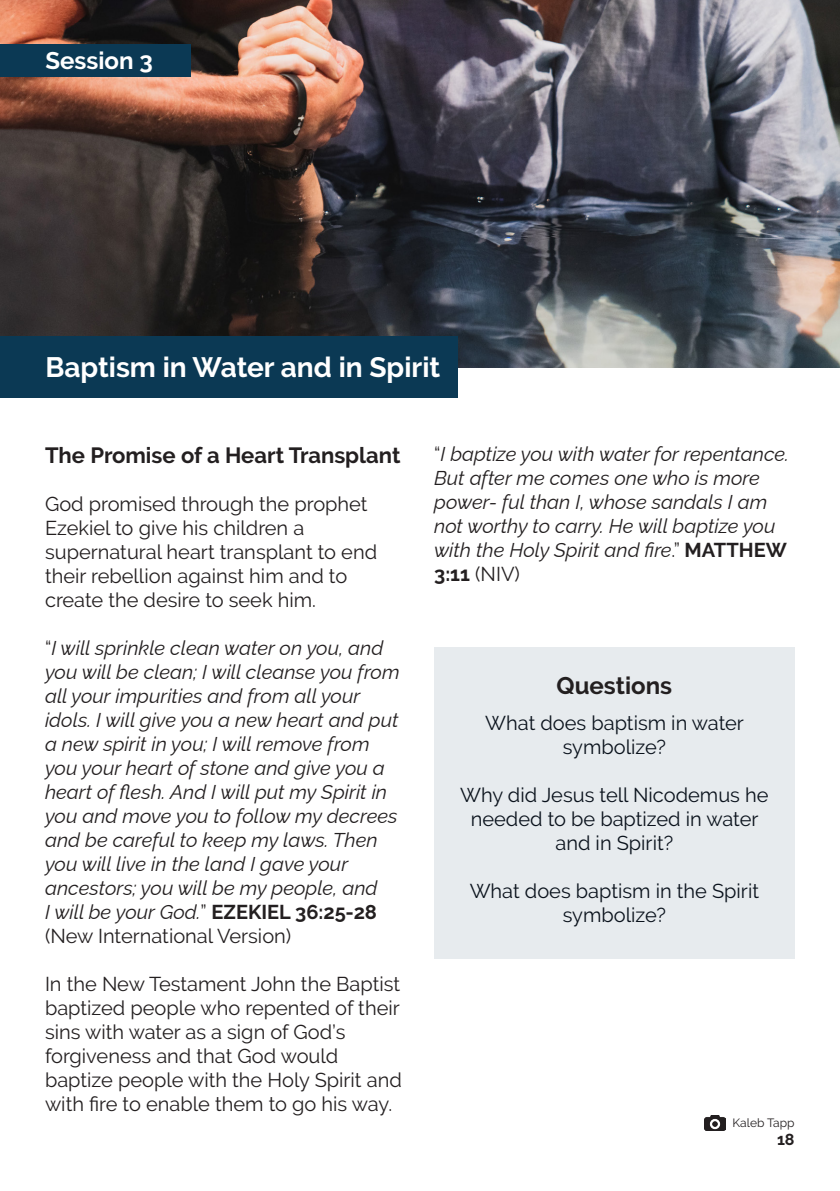
<style>
.page{position:relative;width:840px;height:1191px;background:#fff}
.page>*{position:absolute;margin:0;border:0;box-sizing:border-box;transform-origin:0 0}
.t1{font:700 28px "Raleway";color:#fff}
.t2{font:700 24px "Raleway";color:#231f20}
.t3{font:700 24px "Raleway";color:#fff}
.t4{font:700 22px "Raleway";color:#231f20}
.t5{font:italic 100 20px/24px "Raleway";color:#231f20}
.t6{font:20px/24px "Raleway";color:#231f20}
.t7{font:20px/24px "Raleway";color:#0a121c;text-align:center}
.t8{font:700 16px "Raleway";color:#231f20}
.t9{font:12px "Raleway";color:#231f20}
.s1{font-weight:400;font-style:normal}
.s2{font-weight:700;font-style:normal}
</style>
<div class="page">
<hr style="left:839px;top:44px;width:1px;height:32px;background:#0b3954">
<hr style="left:839px;top:336px;width:1px;height:62px;background:#0b3954">
<img style="left:0;top:0;width:839px;height:367px">
<div style="left:0;top:336px;width:457px;height:62px;background:#0b3954"></div>
<div style="left:0;top:44px;width:190px;height:32px;background:#0b3954"></div>
<img style="left:704px;top:1115px;width:21px;height:15px">
<div style="left:434px;top:647px;width:360px;height:312px;background:#e7ebee"></div>
<p class="t3" style="left:45px;top:47px;width:109px">Session 3</p>
<p class="t1" style="left:45px;top:351px;width:396px">Baptism in Water and in Spirit</p>
<p class="t4" style="left:45px;top:443px;width:357px">The Promise of a Heart Transplant</p>
<p class="t6" style="left:45px;top:492px;width:324px">God promised through the prophet<br>Ezekiel to give his children a</p>
<p class="t6" style="left:45px;top:540px;width:333px">supernatural heart transplant to end their rebellion against him and to</p>
<p class="t6" style="left:45px;top:588px;width:272px">create the desire to seek him.</p>
<p class="t5" style="left:45px;top:634px;width:356px"><span class="s1">“</span>I will sprinkle clean water on you, and you will be clean; I will cleanse you from all your impurities and from all your idols. I will give you a new heart and put a new spirit in you; I will remove from you your heart of stone and give you a heart of flesh. And I will put my Spirit in you and move you to follow my decrees and be careful to keep my laws. Then you will live in the land I gave your</p>
<p class="t5" style="left:45px;top:874px;width:334px;text-align:justify">ancestors; you will be my people, and I will be your God.<span class="s1">”</span> <span class="s2">EZEKIEL 36:25-28 </span><span class="s1">(New International Version)</span></p>
<p class="t6" style="left:45px;top:972px;width:356px;text-align:justify">In the New Testament John the Baptist baptized people who repented of their sins with water as a sign of God’s</p>
<p class="t6" style="left:45px;top:1044px;width:295px">forgiveness and that God would</p>
<p class="t6" style="left:45px;top:1068px;width:358px">baptize people with the Holy Spirit and with fire to enable them to go his way.</p>
<p class="t5" style="left:434px;top:440px;width:356px"><span class="s1">“</span>I baptize you with water for repentance.<br>But after me comes one who is more power- ful than I, whose sandals I am not worthy to carry. He will baptize you with the Holy Spirit and fire<span class="s1">.”</span> <span class="s2">MATTHEW<br>3:11</span> <span class="s1">(NIV)</span></p>
<p class="t2" style="left:556px;top:671px;width:117px">Questions</p>
<p class="t7" style="left:485px;top:710px;width:260px">What does baptism in water</p>
<p class="t7" style="left:562px;top:734px;width:105px">symbolize?</p>
<p class="t7" style="left:460px;top:782px;width:309px">Why did Jesus tell Nicodemus he needed to be baptized in water and in Spirit?</p>
<p class="t7" style="left:469px;top:878px;width:291px">What does baptism in the Spirit symbolize?</p>
<p class="t9" style="left:732px;top:1115px;width:64px">Kaleb Tapp</p>
<p class="t8" style="left:776px;top:1130px;width:19px">18</p>
</div>
